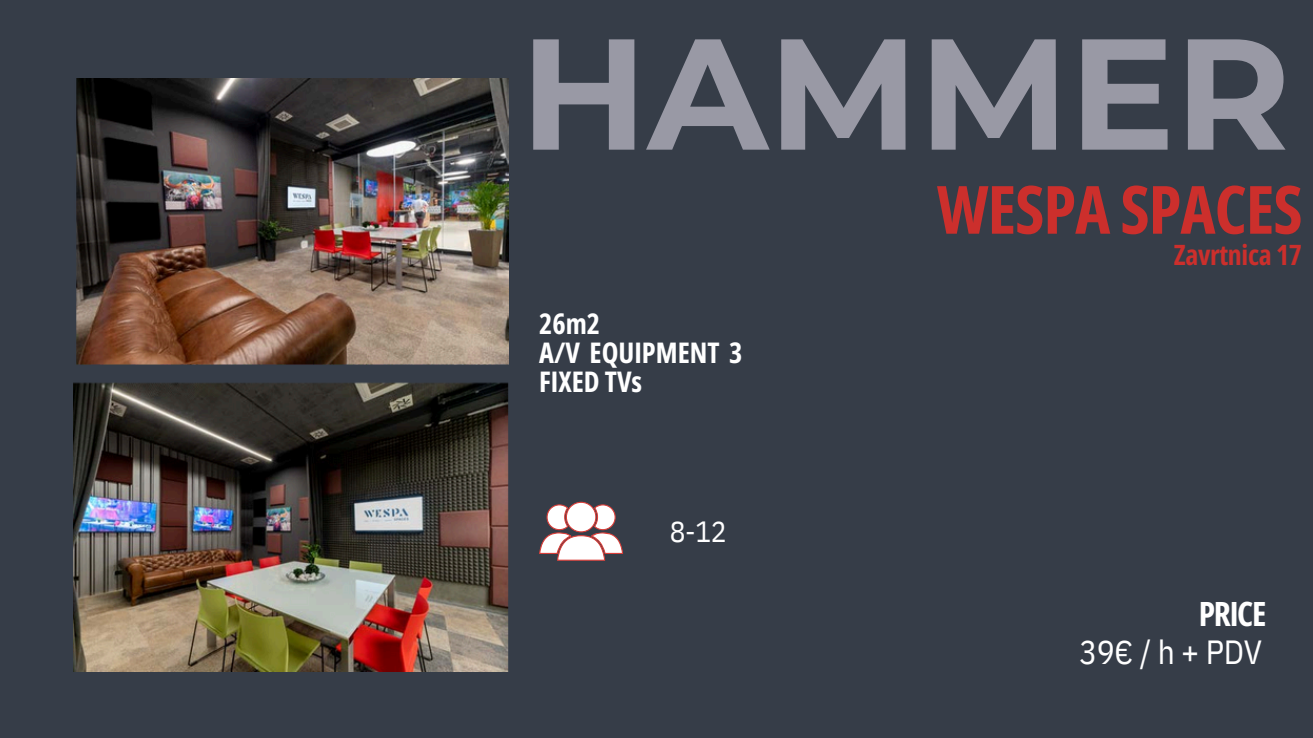
<style>
.page{position:relative;width:1313px;height:738px;background:#fff}
.page>*{position:absolute;margin:0;border:0;box-sizing:border-box;transform-origin:0 0}
.t1{font:700 157.5px "Montserrat";color:#9999a5}
.t2{font:700 66.5px "Open Sans Condensed";letter-spacing:-.01em;color:#cc2f2c}
.t3{font:33.43px "IBM Plex Sans Cond";color:#fff}
.t4{font:700 33.43px "Open Sans Condensed";letter-spacing:-.04em;color:#fff}
.t5{font:29.22px "IBM Plex Sans Cond";color:#fff}
.t6{font:700 28.35px/28.9px "Open Sans Condensed";color:#fff}
.t7{font:700 28px "Open Sans Condensed";letter-spacing:-.01em;color:#cc2f2c}
</style>
<div class="page">
<div style="left:0;top:0;width:1312px;height:738px;background:#363d48"></div>
<svg style="left:539px;top:501px;width:84px;height:59px"></svg>
<img style="left:74px;top:78px;width:434px;height:594px">
<h1 class="t1" style="left:520px;top:-3px;width:772px">HAMMER</h1>
<h1 class="t2" style="left:937px;top:163px;width:367px">WESPA SPACES</h1>
<h1 class="t7" style="left:1173px;top:235px;width:130px">Zavrtnica 17</h1>
<h4 class="t6" style="left:539px;top:308px;width:205px">26m2<br>A/V EQUIPMENT 3<br>FIXED TVs</h4>
<p class="t5" style="left:670px;top:512px;width:58px">8-12</p>
<h2 class="t4" style="left:1198px;top:590px;width:69px">PRICE</h2>
<h3 class="t3" style="left:1079px;top:629px;width:184px">39€/h+PDV</h3>
</div>
